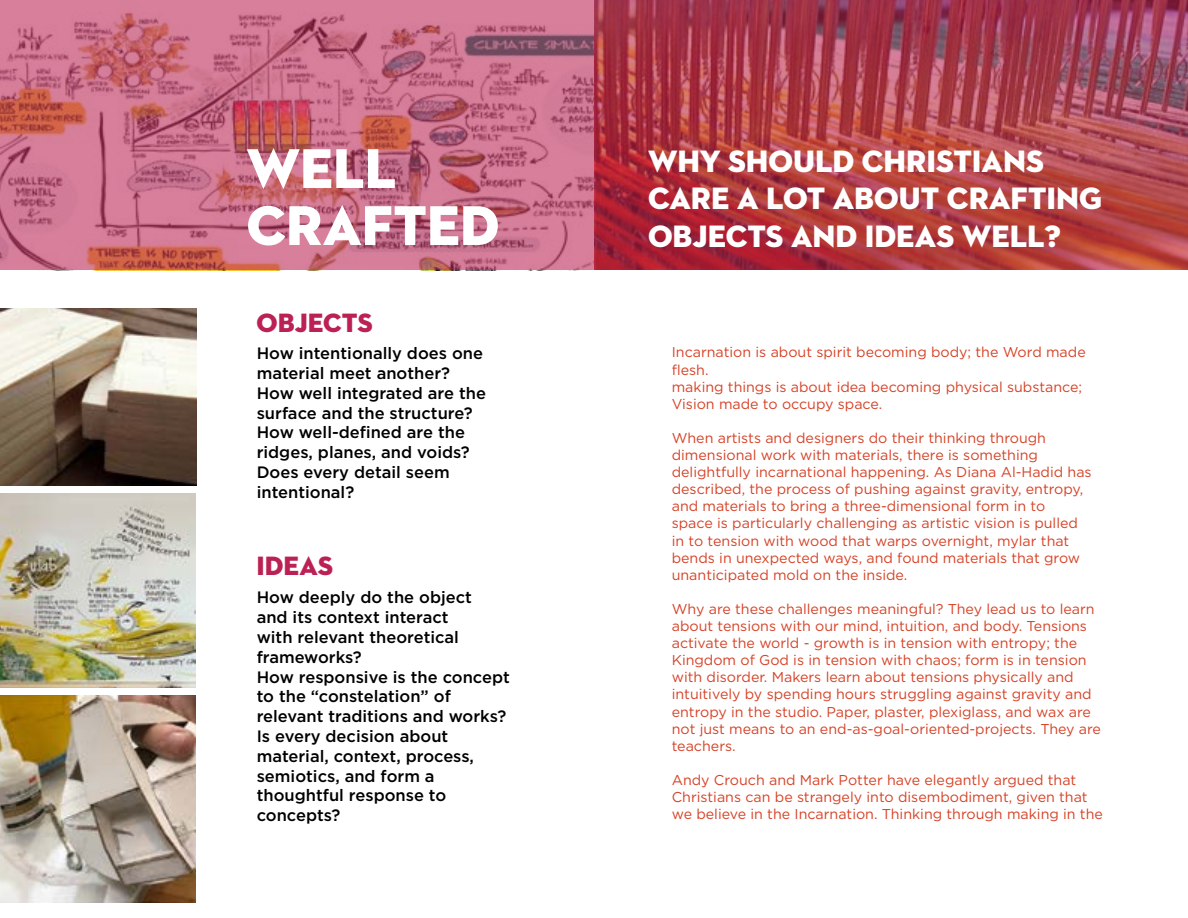
<style>
.page{position:relative;width:1188px;height:918px;background:#fff}
.page>*{position:absolute;margin:0;border:0;box-sizing:border-box;transform-origin:0 0}
.t1{font:57px/57px "Neutraface 2 Display Titling";color:#fff}
.t2{font:31.5px/37.8px "Neutraface 2 Display Titling";color:#fff}
.t3{font:27px "Neutraface 2 Display Titling";color:#bb2253}
.t4{font:500 16.5px/19.8px "Gotham HTF";color:#000}
.t5{font:14.25px/17.1px "Gotham HTF";color:#d64227}
</style>
<div class="page">
<img style="left:0;top:494px;width:195px;height:193px">
<img style="left:0;top:695px;width:195px;height:208px">
<img style="left:0;top:309px;width:197px;height:177px">
<svg style="left:0;top:0;width:1188px;height:270px;background:#b95566"></svg>
<h1 class="t1" style="left:247px;top:140px;width:254px">WELL<br>CRAFTED</h1>
<h2 class="t2" style="left:648px;top:142px;width:455px">WHY SHOULD CHRISTIANS<br>CARE A LOT ABOUT CRAFTING<br>OBJECTS AND IDEAS WELL?</h2>
<h3 class="t3" style="left:257px;top:306px;width:118px">OBJECTS</h3>
<p class="t4" style="left:257px;top:343px;width:231px">How intentionally does one material meet another?<br>How well integrated are the surface and the structure?<br>How well-defined are the ridges, planes, and voids?<br>Does every detail seem intentional?</p>
<h3 class="t3" style="left:257px;top:549px;width:78px">IDEAS</h3>
<p class="t4" style="left:257px;top:587px;width:255px">How deeply do the object<br>and its context interact<br>with relevant theoretical frameworks?<br>How responsive is the concept to the “constelation” of relevant traditions and works?<br>Is every decision about material, context, process, semiotics, and form a thoughtful response to concepts?</p>
<p class="t5" style="left:672px;top:344px;width:416px">Incarnation is about spirit becoming body; the Word made flesh.<br>making things is about idea becoming physical substance; Vision made to occupy space.</p>
<p class="t5" style="left:672px;top:429px;width:421px">When artists and designers do their thinking through dimensional work with materials, there is something delightfully incarnational happening. As Diana Al-Hadid has described, the process of pushing against gravity, entropy, and materials to bring a three-dimensional form in to<br>space is particularly challenging as artistic vision is pulled in to tension with wood that warps overnight, mylar that bends in unexpected ways, and found materials that grow unanticipated mold on the inside.</p>
<p class="t5" style="left:672px;top:600px;width:431px">Why are these challenges meaningful? They lead us to learn about tensions with our mind, intuition, and body. Tensions activate the world - growth is in tension with entropy; the Kingdom of God is in tension with chaos; form is in tension with disorder. Makers learn about tensions physically and intuitively by spending hours struggling against gravity and entropy in the studio. Paper, plaster, plexiglass, and wax are not just means to an end-as-goal-oriented-projects. They are teachers.</p>
<p class="t5" style="left:672px;top:771px;width:433px">Andy Crouch and Mark Potter have elegantly argued that<br>Christians can be strangely into disembodiment, given that we believe in the Incarnation. Thinking through making in the</p>
</div>
